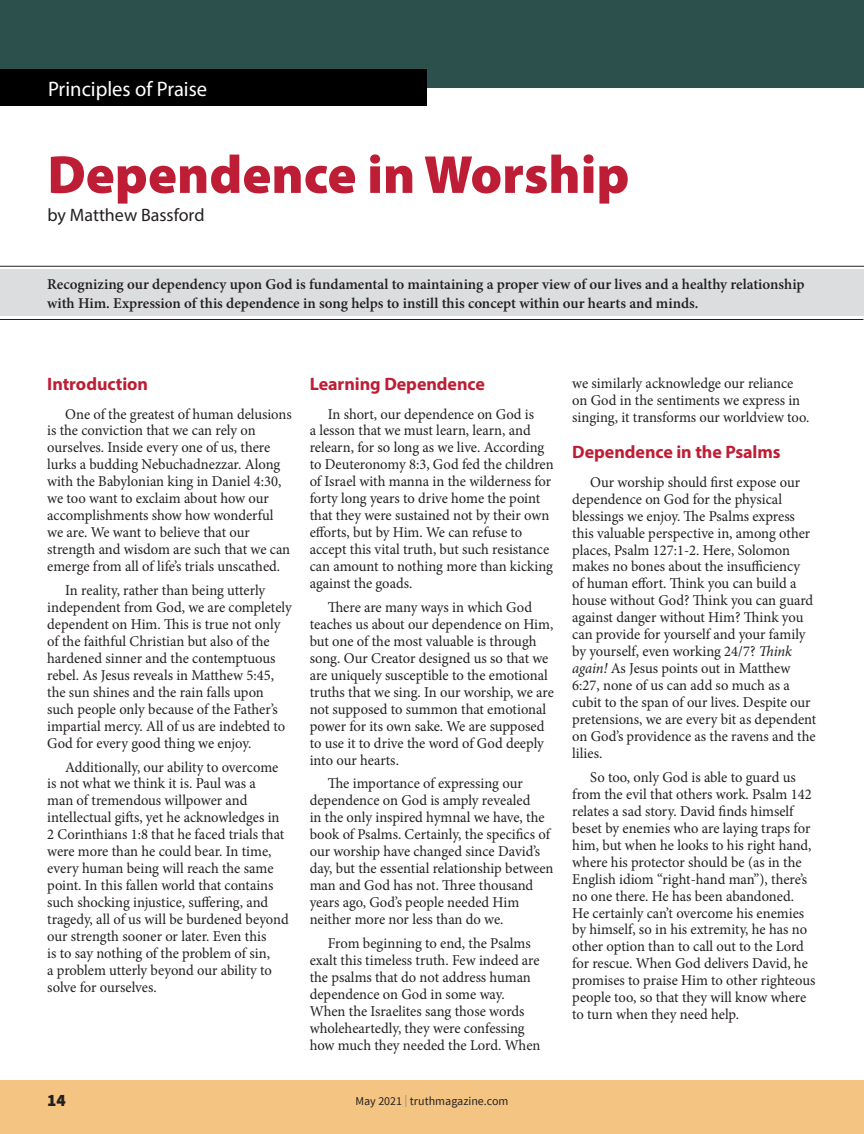
<style>
.page{position:relative;width:864px;height:1134px;background:#fff}
.page>*{position:absolute;margin:0;border:0;box-sizing:border-box;transform-origin:0 0}
.t1{font:900 54px "Myriad Pro";color:#be1e35}
.t2{font:21px "Myriad Pro";color:#fff}
.t3{font:700 18px "Myriad Pro";letter-spacing:-.005em;color:#be1e35}
.t4{font:18px "Myriad Pro";color:#231f20}
.t5{font:900 17.25px "Source Sans Pro";color:#231f20}
.t6{font:15px/17px "Minion Pro";letter-spacing:-.005em;color:#231f20}
.t7{font:600 15px/18.8px "Minion Pro";color:#231f20}
.t8{font:12px "Source Sans Pro";color:#231f20}
.s1{color:#8a8c8f}
.s2{font-style:italic}
</style>
<div class="page">
<div style="left:0;top:1080px;width:864px;height:54px;background:#f4c483"></div>
<div style="left:0;top:0;width:864px;height:88px;background:#2c514c"></div>
<div style="left:0;top:70px;width:427px;height:36px;background:#000"></div>
<div style="left:0;top:270px;width:864px;height:46px;background:#dcdddf"></div>
<hr style="left:0;top:266px;width:864px;height:1px;background:#231f20">
<hr style="left:0;top:319px;width:863px;height:1px;background:#231f20">
<h2 class="t2" style="left:48px;top:76px;width:161px">Principles of Praise</h2>
<h1 class="t1" style="left:47px;top:139px;width:583px">Dependence in Worship</h1>
<p class="t4" style="left:47px;top:204px;width:159px">by Matthew Bassford</p>
<p class="t7" style="left:47px;top:275px;width:759px">Recognizing our dependency upon God is fundamental to maintaining a proper view of our lives and a healthy relationship with Him. Expression of this dependence in song helps to instill this concept within our hearts and minds.</p>
<p class="t3" style="left:47px;top:372px;width:102px">Introduction</p>
<p class="t6" style="left:47px;top:405px;width:246px;text-indent:18px">One of the greatest of human delusions is the conviction that we can rely on ourselves. Inside every one of us, there lurks a budding Nebuchadnezzar. Along with the Babylonian king in Daniel 4:30, we too want to exclaim about how our accomplishments show how wonderful we are. We want to believe that our strength and wisdom are such that we can emerge from all of life’s trials unscathed.</p>
<p class="t6" style="left:47px;top:582px;width:246px;text-indent:18px">In reality, rather than being utterly independent from God, we are completely dependent on Him. This is true not only of the faithful Christian but also of the hardened sinner and the contemptuous rebel. As Jesus reveals in Matthew 5:45, the sun shines and the rain falls upon such people only because of the Father’s impartial mercy. All of us are indebted to God for every good thing we enjoy.</p>
<p class="t6" style="left:47px;top:758px;width:243px;text-indent:18px">Additionally, our ability to overcome is not what we think it is. Paul was a<br>man of tremendous willpower and intellectual gifts, yet he acknowledges in 2 Corinthians 1:8 that he faced trials that were more than he could bear. In time, every human being will reach the same point. In this fallen world that contains such shocking injustice, suffering, and tragedy, all of us will be burdened beyond our strength sooner or later. Even this<br>is to say nothing of the problem of sin,<br>a problem utterly beyond our ability to solve for ourselves.</p>
<p class="t3" style="left:310px;top:372px;width:177px">Learning Dependence</p>
<p class="t6" style="left:310px;top:405px;width:245px;text-indent:18px">In short, our dependence on God is<br>a lesson that we must learn, learn, and relearn, for so long as we live. According to Deuteronomy 8:3, God fed the children of Israel with manna in the wilderness for forty long years to drive home the point that they were sustained not by their own efforts, but by Him. We can refuse to accept this vital truth, but such resistance can amount to nothing more than kicking against the goads.</p>
<p class="t6" style="left:310px;top:599px;width:246px;text-indent:18px">There are many ways in which God teaches us about our dependence on Him, but one of the most valuable is through song. Our Creator designed us so that we are uniquely susceptible to the emotional truths that we sing. In our worship, we are not supposed to summon that emotional power for its own sake. We are supposed to use it to drive the word of God deeply into our hearts.</p>
<p class="t6" style="left:310px;top:775px;width:245px;text-indent:18px">The importance of expressing our dependence on God is amply revealed<br>in the only inspired hymnal we have, the book of Psalms. Certainly, the specifics of our worship have changed since David’s day, but the essential relationship between man and God has not. Three thousand years ago, God’s people needed Him neither more nor less than do we.</p>
<p class="t6" style="left:310px;top:935px;width:232px;text-indent:18px">From beginning to end, the Psalms exalt this timeless truth. Few indeed are the psalms that do not address human dependence on God in some way.<br>When the Israelites sang those words wholeheartedly, they were confessing how much they needed the Lord. When</p>
<p class="t5" style="left:47px;top:1090px;width:20px">14</p>
<p class="t8" style="left:356px;top:1094px;width:154px">May 2021 <span class="s1">|</span> truthmagazine.com</p>
<p class="t6" style="left:572px;top:374px;width:239px">we similarly acknowledge our reliance on God in the sentiments we express in singing, it transforms our worldview too.</p>
<p class="t3" style="left:572px;top:441px;width:210px">Dependence in the Psalms</p>
<p class="t6" style="left:572px;top:474px;width:246px;text-indent:18px">Our worship should first expose our dependence on God for the physical blessings we enjoy. The Psalms express this valuable perspective in, among other places, Psalm 127:1-2. Here, Solomon makes no bones about the insufficiency<br>of human effort. Think you can build a house without God? Think you can guard against danger without Him? Think you can provide for yourself and your family by yourself, even working 24/7? <span class="s2">Think again!</span> As Jesus points out in Matthew 6:27, none of us can add so much as a cubit to the span of our lives. Despite our pretensions, we are every bit as dependent on God’s providence as the ravens and the lilies.</p>
<p class="t6" style="left:572px;top:769px;width:245px;text-indent:18px">So too, only God is able to guard us from the evil that others work. Psalm 142 relates a sad story. David finds himself beset by enemies who are laying traps for him, but when he looks to his right hand, where his protector should be (as in the English idiom “right-hand man”), there’s no one there. He has been abandoned.<br>He certainly can’t overcome his enemies by himself, so in his extremity, he has no other option than to call out to the Lord for rescue. When God delivers David, he promises to praise Him to other righteous people too, so that they will know where to turn when they need help.</p>
</div>
